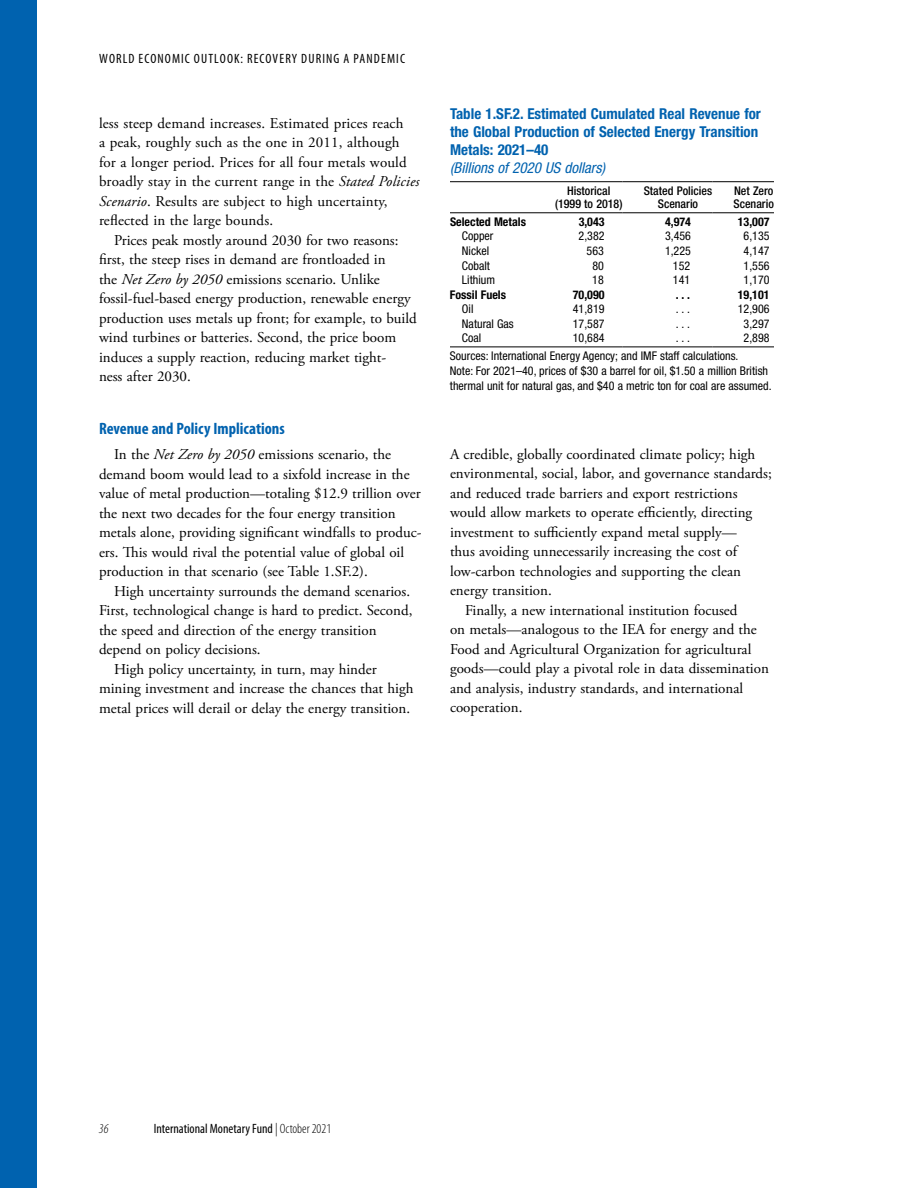
<style>
.page{position:relative;width:918px;height:1188px;background:#fff}
.page>*{position:absolute;margin:0;border:0;box-sizing:border-box;transform-origin:0 0}
.t1{font:700 condensed 16.5px "Myriad Pro";color:#0062af}
.t2{font:15px/19.5px "Adobe Garamond Pro";color:#000}
.t3{font:700 condensed 15px/18px "Helvetica Neue LT Std";color:#0062af}
.t4{font:italic condensed 15px "Helvetica Neue LT Std";color:#0062af}
.t5{font:condensed 13.5px "Myriad Pro";letter-spacing:.08em;color:#000}
.t6{font:condensed 13.5px "Myriad Pro";color:#000}
.t7{font:italic 300 condensed 13.5px "Myriad Pro";color:#000}
.t8{font:condensed 12px/15px "Helvetica Neue LT Std";color:#000}
.t9{font:500 condensed 12px/13.5px "Helvetica Neue LT Std";color:#000;text-align:center}
.t10{font:700 condensed 12px "Helvetica Neue LT Std";color:#000}
.s1{font-style:italic}
.s2{font-weight:300}
</style>
<div class="page">
<div style="left:0;top:0;width:37px;height:1188px;background:#0062af"></div>
<hr style="left:450px;top:181px;width:78px;height:1px;background:#000">
<hr style="left:528px;top:181px;width:94px;height:1px;background:#000">
<hr style="left:622px;top:181px;width:90px;height:1px;background:#000">
<hr style="left:712px;top:181px;width:62px;height:1px;background:#000">
<hr style="left:450px;top:212px;width:78px;height:1px;background:#000">
<hr style="left:528px;top:212px;width:94px;height:1px;background:#000">
<hr style="left:622px;top:212px;width:90px;height:1px;background:#000">
<hr style="left:712px;top:212px;width:62px;height:1px;background:#000">
<hr style="left:450px;top:347px;width:78px;height:1px;background:#000">
<hr style="left:528px;top:347px;width:94px;height:1px;background:#000">
<hr style="left:622px;top:347px;width:90px;height:1px;background:#000">
<hr style="left:712px;top:347px;width:62px;height:1px;background:#000">
<p class="t5" style="left:99px;top:50px;width:216px">WORLD ECONOMIC OUTLOOK: Recovery Durin</p>
<p class="t5" style="left:334px;top:50px;width:41px">g a Pandemic</p>
<p class="t2" style="left:99px;top:114px;width:322px">less steep demand increases. Estimated prices reach<br>a peak, roughly such as the one in 2011, although for a longer period. Prices for all four metals would broadly stay in the current range in the <span class="s1">Stated Policies Scenario</span>. Results are subject to high uncertainty, reflected in the large bounds.</p>
<p class="t2" style="left:99px;top:231px;width:319px;text-indent:15px">Prices peak mostly around 2030 for two reasons: first, the steep rises in demand are frontloaded in<br>the <span class="s1">Net Zero by 2050</span> emissions scenario. Unlike fossil-fuel-based energy production, renewable energy production uses metals up front; for example, to build wind turbines or batteries. Second, the price boom induces a supply reaction, reducing market tight-<br>ness after 2030.</p>
<p class="t1" style="left:99px;top:419px;width:187px">Revenue and Policy Implications</p>
<p class="t2" style="left:99px;top:445px;width:324px;text-indent:15px">In the <span class="s1">Net Zero by 2050</span> emissions scenario, the demand boom would lead to a sixfold increase in the value of metal production—totaling $12.9 trillion over the next two decades for the four energy transition metals alone, providing significant windfalls to produc&shy;ers. This would rival the potential value of global oil production in that scenario (see Table 1.SF.2).</p>
<p class="t2" style="left:114px;top:582px;width:298px">High uncertainty surrounds the demand scenarios.</p>
<p class="t2" style="left:99px;top:601px;width:315px">First, technological change is hard to predict. Second,</p>
<p class="t2" style="left:99px;top:621px;width:279px">the speed and direction of the energy transition</p>
<p class="t2" style="left:99px;top:640px;width:163px">depend on policy decisions.</p>
<p class="t2" style="left:114px;top:660px;width:264px">High policy uncertainty, in turn, may hinder</p>
<p class="t2" style="left:99px;top:679px;width:316px">mining investment and increase the chances that high</p>
<p class="t2" style="left:99px;top:699px;width:313px">metal prices will derail or delay the energy transition.</p>
<p class="t3" style="left:450px;top:104px;width:312px">Table 1.SF.2. Estimated Cumulated Real Revenue for the Global Production of Selected Energy Transition<br>Metals: 2021–40</p>
<p class="t4" style="left:450px;top:159px;width:157px">(Billions of 2020 US dollars)</p>
<p class="t9" style="left:555px;top:184px;width:69px">Historical (1999 to 2018)</p>
<p class="t9" style="left:644px;top:184px;width:70px">Stated Policies<br>Scenario</p>
<p class="t9" style="left:734px;top:184px;width:42px;text-align:left">Net Zero<br>Scenario</p>
<p class="t10" style="left:450px;top:214px;width:78px">Selected Metals</p>
<p class="t10" style="left:579px;top:214px;width:27px">3,043</p>
<p class="t10" style="left:665px;top:214px;width:27px">4,974</p>
<p class="t10" style="left:738px;top:214px;width:33px">13,007</p>
<p class="t8" style="left:462px;top:229px;width:33px">Copper</p>
<p class="t8" style="left:579px;top:229px;width:27px">2,382</p>
<p class="t8" style="left:665px;top:229px;width:27px">3,456</p>
<p class="t8" style="left:744px;top:229px;width:27px">6,135</p>
<p class="t8" style="left:462px;top:243px;width:29px">Nickel</p>
<p class="t8" style="left:587px;top:243px;width:19px">563</p>
<p class="t8" style="left:665px;top:243px;width:27px">1,225</p>
<p class="t8" style="left:744px;top:243px;width:27px">4,147</p>
<p class="t8" style="left:462px;top:258px;width:29px">Cobalt</p>
<p class="t8" style="left:592px;top:258px;width:13px">80</p>
<p class="t8" style="left:673px;top:258px;width:19px">152</p>
<p class="t8" style="left:744px;top:258px;width:27px">1,556</p>
<p class="t8" style="left:462px;top:272px;width:35px">Lithium</p>
<p class="t8" style="left:592px;top:272px;width:13px">18</p>
<p class="t8" style="left:673px;top:272px;width:19px">141</p>
<p class="t8" style="left:744px;top:272px;width:27px">1,170</p>
<p class="t10" style="left:450px;top:287px;width:58px">Fossil Fuels</p>
<p class="t10" style="left:573px;top:287px;width:33px">70,090</p>
<p class="t10" style="left:676px;top:287px;width:16px">. . .</p>
<p class="t10" style="left:738px;top:287px;width:33px">19,101</p>
<p class="t8" style="left:462px;top:301px;width:13px">Oil</p>
<p class="t8" style="left:573px;top:301px;width:33px">41,819</p>
<p class="t8" style="left:676px;top:301px;width:16px">. . .</p>
<p class="t8" style="left:738px;top:301px;width:33px">12,906</p>
<p class="t8" style="left:462px;top:316px;width:53px">Natural Gas</p>
<p class="t8" style="left:573px;top:316px;width:33px">17,587</p>
<p class="t8" style="left:676px;top:316px;width:16px">. . .</p>
<p class="t8" style="left:744px;top:316px;width:27px">3,297</p>
<p class="t8" style="left:462px;top:331px;width:21px">Coal</p>
<p class="t8" style="left:573px;top:331px;width:33px">10,684</p>
<p class="t8" style="left:676px;top:331px;width:16px">. . .</p>
<p class="t8" style="left:744px;top:331px;width:27px">2,898</p>
<p class="t8" style="left:450px;top:348px;width:323px">Sources: International Energy Agency; and IMF staff calculations.<br>Note: For 2021–40, prices of $30 a barrel for oil, $1.50 a million British thermal unit for natural gas, and $40 a metric ton for coal are assumed.</p>
<p class="t2" style="left:450px;top:445px;width:307px">A credible, globally coordinated climate policy; high</p>
<p class="t2" style="left:450px;top:464px;width:323px">environmental, social, labor, and governance standards;</p>
<p class="t2" style="left:450px;top:484px;width:289px">and reduced trade barriers and export restrictions</p>
<p class="t2" style="left:450px;top:503px;width:304px">would allow markets to operate efficiently, directing</p>
<p class="t2" style="left:450px;top:523px;width:288px">investment to sufficiently expand metal supply—</p>
<p class="t2" style="left:450px;top:542px;width:289px">thus avoiding unnecessarily increasing the cost of</p>
<p class="t2" style="left:450px;top:562px;width:293px">low-carbon technologies and supporting the clean</p>
<p class="t2" style="left:450px;top:581px;width:103px">energy transition.</p>
<p class="t2" style="left:465px;top:601px;width:274px">Finally, a new international institution focused</p>
<p class="t2" style="left:450px;top:620px;width:308px">on metals—analogous to the IEA for energy and the</p>
<p class="t2" style="left:450px;top:640px;width:303px">Food and Agricultural Organization for agricultural</p>
<p class="t2" style="left:450px;top:659px;width:321px">goods—could play a pivotal role in data dissemination</p>
<p class="t2" style="left:450px;top:679px;width:295px">and analysis, industry standards, and international</p>
<p class="t2" style="left:450px;top:698px;width:74px">cooperation.</p>
<p class="t7" style="left:99px;top:1122px;width:11px">36</p>
<p class="t6" style="left:154px;top:1121px;width:179px">International Monetary Fund <span class="s2">| October 2021</span></p>
</div>
